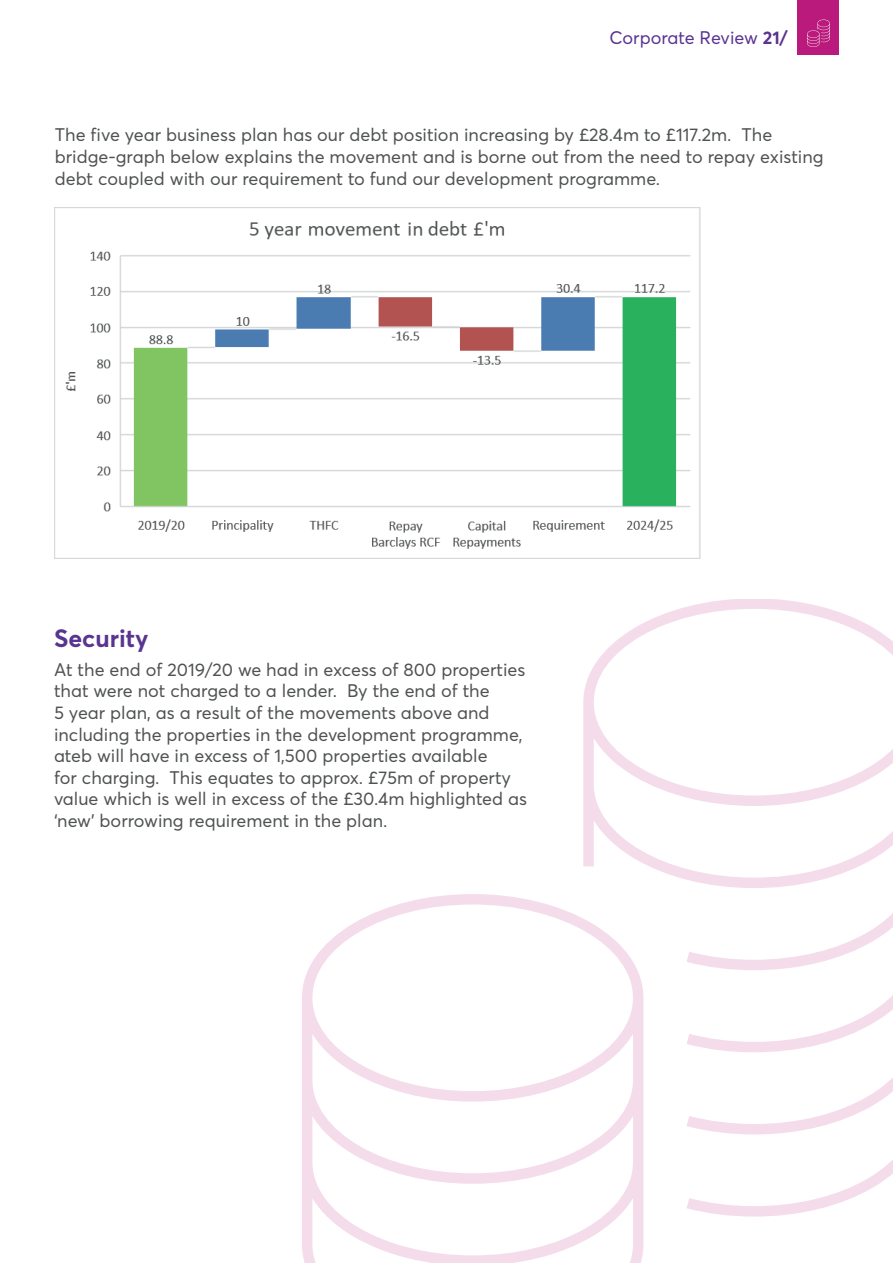
<style>
.page{position:relative;width:893px;height:1263px;background:#fff}
.page>*{position:absolute;margin:0;border:0;box-sizing:border-box;transform-origin:0 0}
.t1{font:700 24.75px "Averta";color:#593490}
.t2{font:18px/21.6px "Averta";color:#4f5253}
.t3{font:18px "Averta";color:#593490}
.s1{font-weight:700}
</style>
<div class="page">
<svg style="left:302px;top:599px;width:591px;height:664px"></svg>
<div style="left:798px;top:0;width:41px;height:54px;background:#b91a7c"></div>
<svg style="left:807px;top:20px;width:23px;height:27px"></svg>
<img style="left:55px;top:207px;width:646px;height:351px">
<p class="t3" style="left:609px;top:26px;width:180px">Corporate Review <span class="s1">21/</span></p>
<p class="t2" style="left:55px;top:124px;width:770px">The five year business plan has our debt position increasing by £28.4m to £117.2m. The bridge-graph below explains the movement and is borne out from the need to repay existing debt coupled with our requirement to fund our development programme.</p>
<h1 class="t1" style="left:54px;top:623px;width:96px">Security</h1>
<p class="t2" style="left:54px;top:658px;width:475px">At the end of 2019/20 we had in excess of 800 properties that were not charged to a lender. By the end of the<br>5 year plan, as a result of the movements above and including the properties in the development programme, ateb will have in excess of 1,500 properties available<br>for charging. This equates to approx. £75m of property value which is well in excess of the £30.4m highlighted as ‘new’ borrowing requirement in the plan.</p>
</div>
